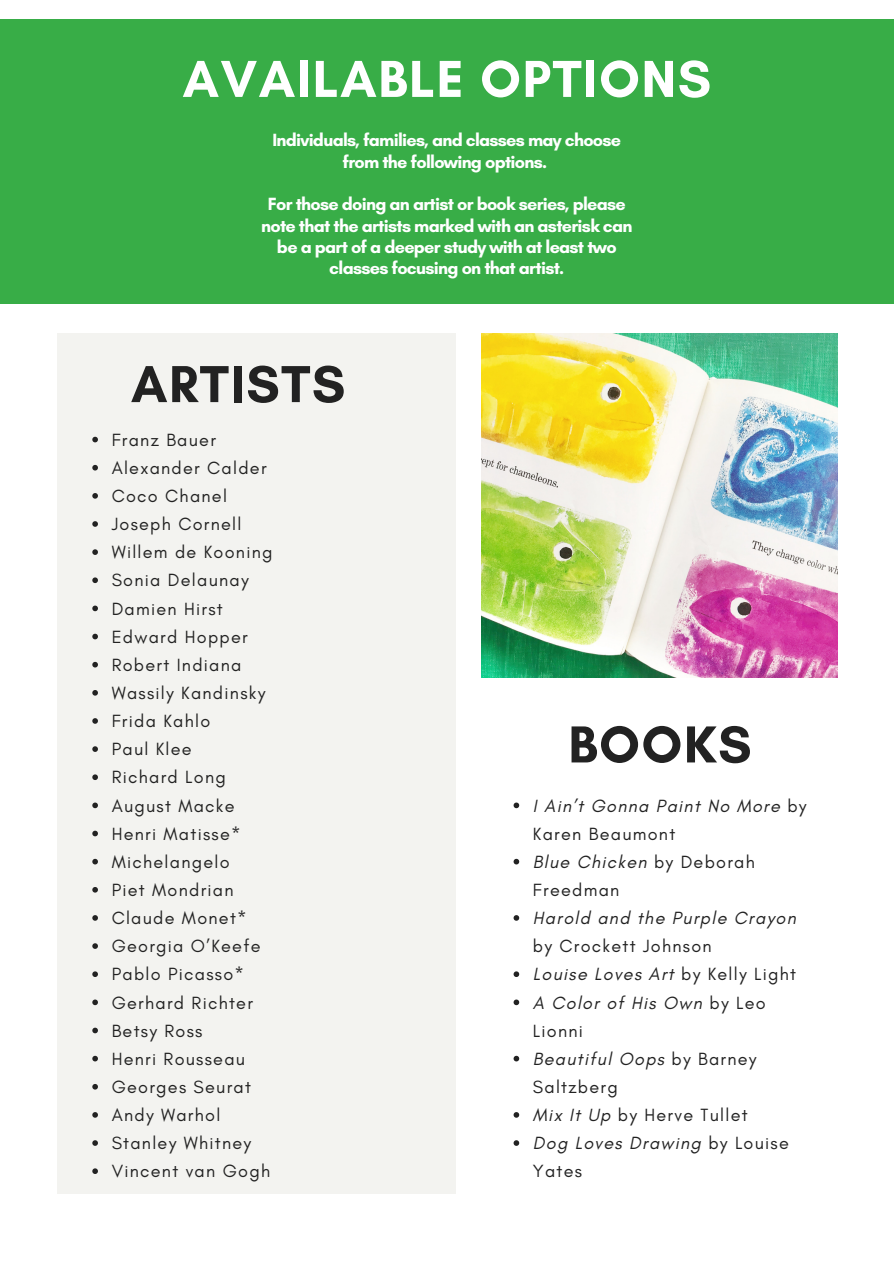
<style>
.page{position:relative;width:894px;height:1264px;background:#fff}
.page>*{position:absolute;margin:0;border:0;box-sizing:border-box;transform-origin:0 0}
.t1{font:700 52.95px "Glacial Indifference";letter-spacing:.03em;color:#fff}
.t2{font:700 52.95px "Glacial Indifference";letter-spacing:.03em;color:#222}
.t3{font:18px/28.2px "Glacial Indifference";letter-spacing:.07em;color:#222}
.t4{font:700 18px/21.3px "Glacial Indifference";letter-spacing:-.04em;color:#fff;text-align:center}
.t5{font:italic 18px/28.2px "Glacial Indifference";letter-spacing:.07em;color:#222}
.s1{font-style:normal}
.s2{font-style:italic}
</style>
<div class="page">
<div style="left:58px;top:334px;width:397px;height:859px;background:#f3f3f0"></div>
<div style="left:0;top:20px;width:893px;height:283px;background:#38ad47"></div>
<img style="left:481px;top:334px;width:355px;height:343px">
<svg style="left:92px;top:437px;width:6px;height:5px"></svg>
<svg style="left:92px;top:465px;width:6px;height:5px"></svg>
<svg style="left:92px;top:493px;width:6px;height:5px"></svg>
<svg style="left:92px;top:521px;width:6px;height:6px"></svg>
<svg style="left:92px;top:549px;width:6px;height:6px"></svg>
<svg style="left:92px;top:577px;width:6px;height:6px"></svg>
<svg style="left:92px;top:605px;width:6px;height:6px"></svg>
<svg style="left:92px;top:633px;width:6px;height:6px"></svg>
<svg style="left:92px;top:662px;width:6px;height:5px"></svg>
<svg style="left:92px;top:690px;width:6px;height:5px"></svg>
<svg style="left:92px;top:718px;width:6px;height:5px"></svg>
<svg style="left:92px;top:746px;width:6px;height:6px"></svg>
<svg style="left:92px;top:774px;width:6px;height:6px"></svg>
<svg style="left:92px;top:802px;width:6px;height:6px"></svg>
<svg style="left:92px;top:830px;width:6px;height:6px"></svg>
<svg style="left:92px;top:858px;width:6px;height:6px"></svg>
<svg style="left:92px;top:887px;width:6px;height:5px"></svg>
<svg style="left:92px;top:915px;width:6px;height:5px"></svg>
<svg style="left:92px;top:943px;width:6px;height:5px"></svg>
<svg style="left:92px;top:971px;width:6px;height:6px"></svg>
<svg style="left:92px;top:999px;width:6px;height:6px"></svg>
<svg style="left:92px;top:1027px;width:6px;height:6px"></svg>
<svg style="left:92px;top:1055px;width:6px;height:6px"></svg>
<svg style="left:92px;top:1084px;width:6px;height:5px"></svg>
<svg style="left:92px;top:1112px;width:6px;height:5px"></svg>
<svg style="left:92px;top:1140px;width:6px;height:5px"></svg>
<svg style="left:92px;top:1168px;width:6px;height:5px"></svg>
<svg style="left:513px;top:802px;width:6px;height:6px"></svg>
<svg style="left:513px;top:858px;width:6px;height:6px"></svg>
<svg style="left:513px;top:915px;width:6px;height:5px"></svg>
<svg style="left:513px;top:971px;width:6px;height:6px"></svg>
<svg style="left:513px;top:999px;width:6px;height:6px"></svg>
<svg style="left:513px;top:1055px;width:6px;height:6px"></svg>
<svg style="left:513px;top:1112px;width:6px;height:5px"></svg>
<svg style="left:513px;top:1140px;width:6px;height:5px"></svg>
<h1 class="t1" style="left:182px;top:47px;width:530px">AVAILABLE OPTIONS</h1>
<p class="t4" style="left:272px;top:129px;width:350px">Individuals, families, and classes may choose from the following options.</p>
<p class="t4" style="left:261px;top:193px;width:373px">For those doing an artist or book series, please note that the artists marked with an asterisk can be a part of a deeper study with at least two classes focusing on that artist.</p>
<h1 class="t2" style="left:131px;top:352px;width:216px">ARTISTS</h1>
<p class="t3" style="left:112px;top:425px;width:162px">Franz Bauer<br>Alexander Calder<br>Coco Chanel<br>Joseph Cornell<br>Willem de Kooning<br>Sonia Delaunay<br>Damien Hirst<br>Edward Hopper<br>Robert Indiana<br>Wassily Kandinsky<br>Frida Kahlo<br>Paul Klee<br>Richard Long<br>August Macke<br>Henri Matisse*<br>Michelangelo<br>Piet Mondrian<br>Claude Monet*<br>Georgia O’Keefe<br>Pablo Picasso*<br>Gerhard Richter<br>Betsy Ross<br>Henri Rousseau<br>Georges Seurat<br>Andy Warhol<br>Stanley Whitney<br>Vincent van Gogh</p>
<h1 class="t2" style="left:568px;top:712px;width:185px">BOOKS</h1>
<p class="t5" style="left:532px;top:791px;width:275px">I Ain’t Gonna Paint No More <span class="s1">by<br>Karen Beaumont<br></span>Blue Chicken <span class="s1">by Deborah<br>Freedman</span></p>
<p class="t5" style="left:532px;top:903px;width:264px">Harold and the Purple Crayon</p>
<p class="t3" style="left:532px;top:931px;width:264px">by Crockett Johnson<br><span class="s2">Louise Loves Art</span> by Kelly Light<br><span class="s2">A Color of His Own</span> by Leo<br>Lionni<br><span class="s2">Beautiful Oops</span> by Barney<br>Saltzberg<br><span class="s2">Mix It Up</span> by Herve Tullet<br><span class="s2">Dog Loves Drawing</span> by Louise<br>Yates</p>
</div>
